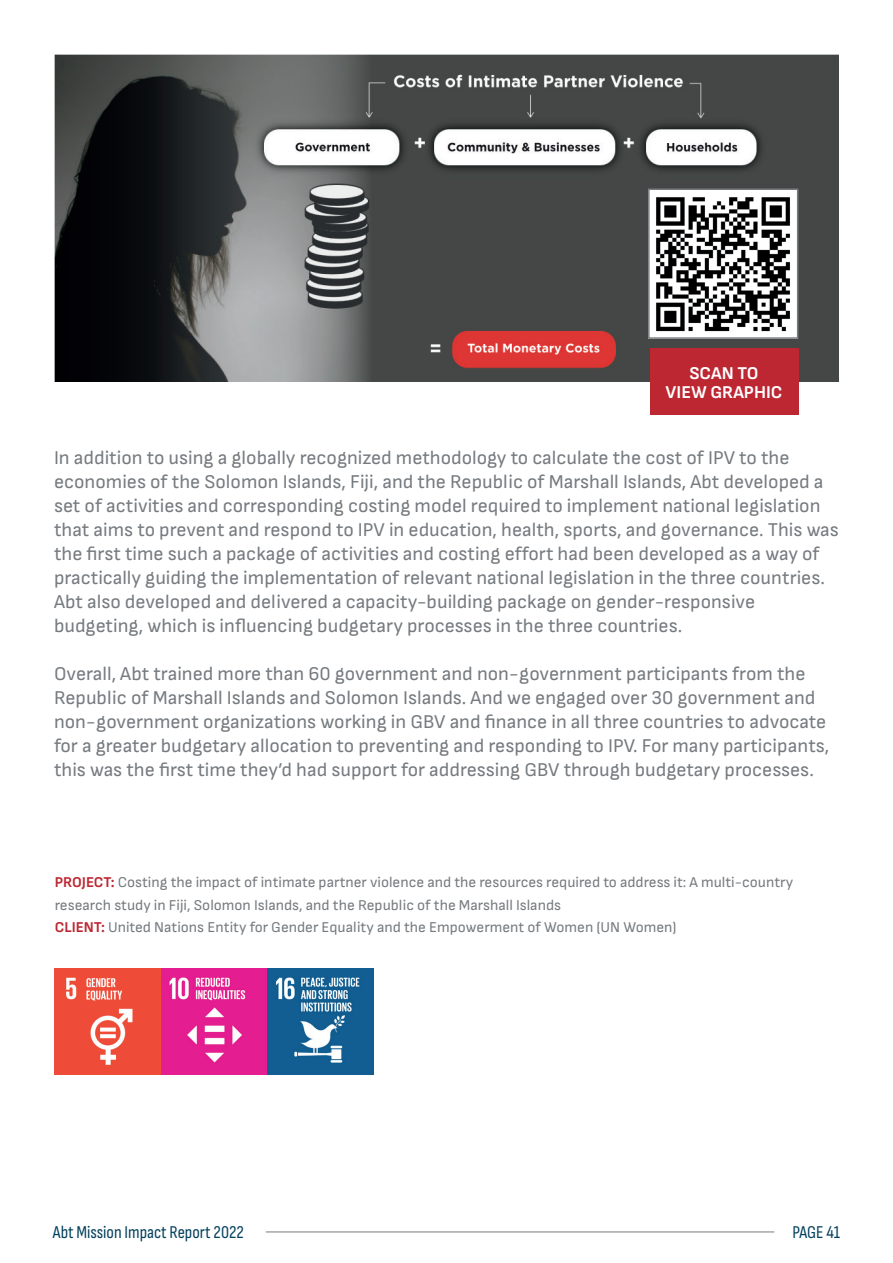
<style>
.page{position:relative;width:893px;height:1263px;background:#fff}
.page>*{position:absolute;margin:0;border:0;box-sizing:border-box;transform-origin:0 0}
.t1{font:19.5px/24px "Sofia Sans";color:#767b7f}
.t2{font:18px "Sofia Sans Condensed";color:#03405c}
.t3{font:700 18px/19.5px "Sofia Sans";color:#fff;text-align:center}
.t4{font:15px/22.5px "Sofia Sans";color:#767b7f}
.s1{font-weight:700;color:#bc2732}
</style>
<div class="page">
<img style="left:54px;top:54px;width:785px;height:328px">
<img style="left:651px;top:191px;width:144px;height:145px">
<div style="left:650px;top:348px;width:148px;height:67px;background:#bc2732"></div>
<div style="left:648px;top:188px;width:150px;height:151px;border:2px solid #767b7f"></div>
<img style="left:55px;top:968px;width:319px;height:106px">
<hr style="left:266px;top:1231px;width:508px;height:1px;background:#767b7f">
<p class="t3" style="left:666px;top:363px;width:118px">SCAN TO<br>VIEW GRAPHIC</p>
<p class="t1" style="left:54px;top:446px;width:786px">In addition to using a globally recognized methodology to calculate the cost of IPV to the economies of the Solomon Islands, Fiji, and the Republic of Marshall Islands, Abt developed a set of activities and corresponding costing model required to implement national legislation that aims to prevent and respond to IPV in education, health, sports, and governance. This was the first time such a package of activities and costing effort had been developed as a way of practically guiding the implementation of relevant national legislation in the three countries.<br>Abt also developed and delivered a capacity-building package on gender-responsive budgeting, which is influencing budgetary processes in the three countries.</p>
<p class="t1" style="left:54px;top:662px;width:777px">Overall, Abt trained more than 60 government and non-government participants from the Republic of Marshall Islands and Solomon Islands. And we engaged over 30 government and non-government organizations working in GBV and finance in all three countries to advocate for a greater budgetary allocation to preventing and responding to IPV. For many participants, this was the first time they’d had support for addressing GBV through budgetary processes.</p>
<p class="t4" style="left:55px;top:871px;width:740px"><span class="s1">PROJECT:</span> Costing the impact of intimate partner violence and the resources required to address it: A multi-country research study in Fiji, Solomon Islands, and the Republic of the Marshall Islands<br><span class="s1">CLIENT:</span> United Nations Entity for Gender Equality and the Empowerment of Women (UN Women)</p>
<p class="t2" style="left:53px;top:1222px;width:193px">Abt Mission Impact Report 2022</p>
<p class="t2" style="left:792px;top:1222px;width:49px">PAGE 41</p>
</div>
